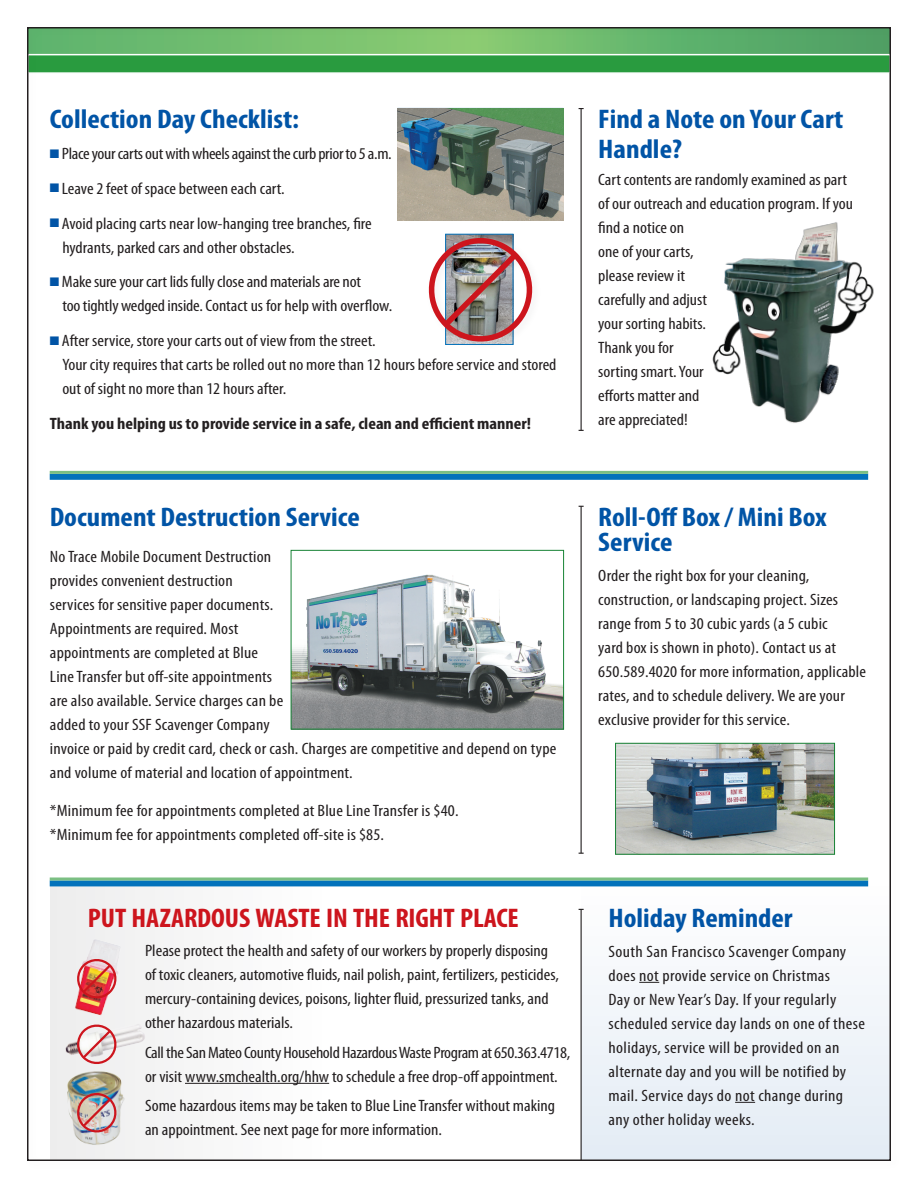
<style>
.page{position:relative;width:918px;height:1188px;background:#fff}
.page>*{position:absolute;margin:0;border:0;box-sizing:border-box;transform-origin:0 0}
.New-subhead{font:700 condensed 27px/25.5px "Myriad Pro";color:#0154a6;scale:1.1 1}
.t1{font:700 condensed 27px "Myriad Pro";letter-spacing:-.005em;color:#cd151d;scale:1.06 1}
.Body_1{font:condensed 16.5px/24px "Myriad Pro";letter-spacing:.005em;color:#231f20;scale:1.1 1}
.New-subhead-2{font:condensed 16.5px/24px "Myriad Pro";color:#231f20;scale:1.1 1}
.Body_1-2{font:condensed 16.5px/24px "Myriad Pro";letter-spacing:-.02em;color:#231f20;scale:1.1 1}
.Body_1-3{font:700 condensed 16.5px "Myriad Pro";color:#231f20;scale:1.1 1}
.s1{color:#0154a6}
</style>
<div class="page">
<div style="left:22px;top:21px;width:880px;height:1151px;background:#231f20;opacity:.06"></div>
<p class="New-subhead" style="left:50px;top:106px;width:228px">Collection Day Checklist:</p>
<p class="Body_1-2" style="left:50px;top:141px;width:312px"><span class="s1">■</span> Place your carts out with wheels against the curb prior to 5 a.m.</p>
<p class="Body_1" style="left:50px;top:176px;width:215px"><span class="s1">■</span> Leave 2 feet of space between each cart.</p>
<p class="Body_1" style="left:62px;top:211px;width:283px;text-indent:-13px"><span class="s1">■</span> Avoid placing carts near low-hanging tree branches, fire hydrants, parked cars and other obstacles.</p>
<p class="Body_1" style="left:62px;top:270px;width:301px;text-indent:-13px"><span class="s1">■</span> Make sure your cart lids fully close and materials are not<br>too tightly wedged inside. Contact us for help with overflow.</p>
<p class="Body_1" style="left:62px;top:329px;width:451px;text-indent:-13px"><span class="s1">■</span> After service, store your carts out of view from the street.<br>Your city requires that carts be rolled out no more than 12 hours before service and stored out of sight no more than 12 hours after.</p>
<p class="Body_1-3" style="left:50px;top:413px;width:439px">Thank you helping us to provide service in a safe, clean and efficient manner!</p>
<p class="New-subhead" style="left:598px;top:104px;width:224px;line-height:29.4px">Find a Note on Your Cart<br>Handle?</p>
<p class="New-subhead-2" style="left:598px;top:167px;width:233px">Cart contents are randomly examined as part of our outreach and education program. If you find a notice on<br>one of your carts,<br>please review it<br>carefully and adjust<br>your sorting habits.<br>Thank you for<br>sorting smart. Your<br>efforts matter and<br>are appreciated!</p>
<p class="New-subhead" style="left:50px;top:504px;width:284px">Document Destruction Service</p>
<p class="Body_1" style="left:50px;top:545px;width:462px">No Trace Mobile Document Destruction<br>provides convenient destruction<br>services for sensitive paper documents.<br>Appointments are required. Most<br>appointments are completed at Blue<br>Line Transfer but off-site appointments<br>are also available. Service charges can be<br>added to your SSF Scavenger Company<br>invoice or paid by credit card, check or cash. Charges are competitive and depend on type and volume of material and location of appointment.</p>
<p class="Body_1" style="left:50px;top:798px;width:373px">*Minimum fee for appointments completed at Blue Line Transfer is $40.</p>
<p class="Body_1" style="left:50px;top:822px;width:305px">*Minimum fee for appointments completed off-site is $85.</p>
<p class="t1" style="left:88px;top:902px;width:408px">PUT HAZARDOUS WASTE IN THE RIGHT PLACE</p>
<p class="Body_1" style="left:145px;top:939px;width:378px">Please protect the health and safety of our workers by properly disposing of toxic cleaners, automotive fluids, nail polish, paint, fertilizers, pesticides, mercury-containing devices, poisons, lighter fluid, pressurized tanks, and other hazardous materials.</p>
<p class="Body_1-2" style="left:145px;top:1040px;width:388px">Call the San Mateo County Household Hazardous Waste Program at 650.363.4718, or visit www.smchealth.org/hhw to schedule a free drop-off appointment.</p>
<p class="Body_1" style="left:145px;top:1093px;width:374px">Some hazardous items may be taken to Blue Line Transfer without making an appointment. See next page for more information.</p>
<p class="New-subhead" style="left:598px;top:504px;width:209px">Roll-Off Box / Mini Box<br>Service</p>
<p class="Body_1" style="left:598px;top:563px;width:245px">Order the right box for your cleaning, construction, or landscaping project. Sizes range from 5 to 30 cubic yards (a 5 cubic<br>yard box is shown in photo). Contact us at 650.589.4020 for more information, applicable rates, and to schedule delivery. We are your exclusive provider for this service.</p>
<p class="New-subhead" style="left:609px;top:905px;width:169px">Holiday Reminder</p>
<p class="Body_1" style="left:609px;top:939px;width:235px">South San Francisco Scavenger Company does not provide service on Christmas<br>Day or New Year’s Day. If your regularly scheduled service day lands on one of these holidays, service will be provided on an alternate day and you will be notified by mail. Service days do not change during any other holiday weeks.</p>
</div>
